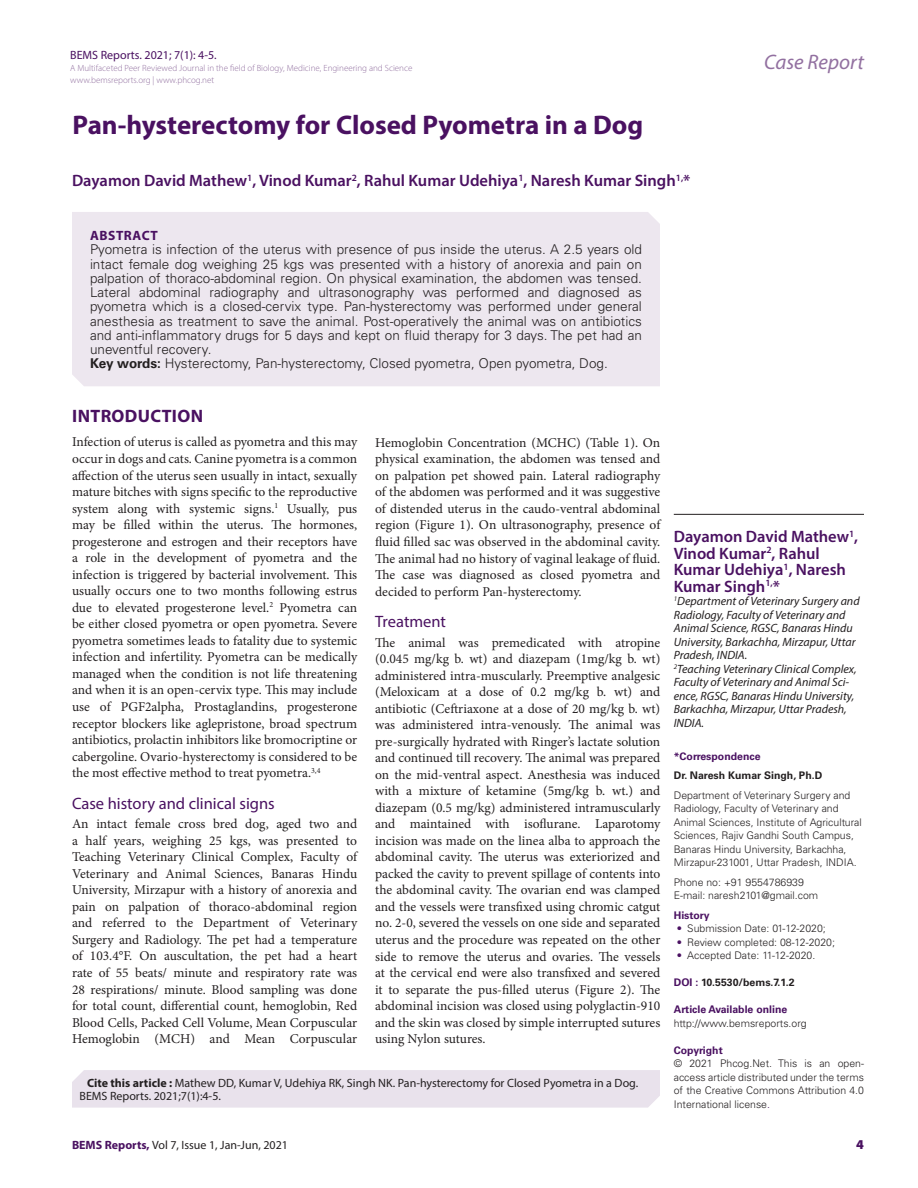
<style>
.page{position:relative;width:918px;height:1188px;background:#fff}
.page>*{position:absolute;margin:0;border:0;box-sizing:border-box;transform-origin:0 0}
.CT{font:700 27px "Myriad Pro";color:#4a1161}
.t1{font:italic 21px "Myriad Pro";color:#9270a0}
._1_HD{font:700 18px "Myriad Pro";letter-spacing:.02em;color:#4a1161}
.CA{font:600 16.5px/16.5px "Myriad Pro";color:#4a1161}
.ABS_HD{font:600 16.5px "Myriad Pro";color:#4a1161}
._2_HD{font:16.5px "Myriad Pro";color:#4a1161}
.TXT{font:13.5px/16.5px "Minion Pro";color:#231f20;text-align:justify}
.ABS_TXT{font:300 13.5px/14.2px "Univers LT Std";color:#231f20;text-align:justify}
.ABS_HD-2{font:700 13.5px "Myriad Pro";letter-spacing:.04em;color:#4a1161}
.RRH{font:900 13.5px "Myriad Pro";color:#4a1161}
.CA_Aff{font:italic 12px/13.5px "Myriad Pro";color:#231f20}
.LRH{font:12px/13.5px "Myriad Pro";color:#231f20}
.RRH-2{font:12px "Myriad Pro";color:#231f20}
.t2{font:12px "Myriad Pro";color:#4a1161}
.ABS_TXT-2{font:300 10.5px/13.5px "Univers LT Std";color:#231f20}
.ABS_AU_ADD{font:300 10.5px/13.5px "Univers LT Std";color:#231f20;text-align:justify}
.ABS_AU_ADD-2{font:700 10.5px "Univers LT Std";color:#4a1161}
.ABS_TXT-3{font:700 10.5px "Univers LT Std";color:#231f20}
.ABS_TXT-4{font:700 10.5px "Univers LT Std";color:#4a1161}
.ABS_AU_ADD-3{font:700 10.5px "Univers LT Std";color:#231f20}
.t3{font:300 9px/12px "Myriad Pro";color:#9270a0}
.s1{font-weight:700}
.s2{color:#4a1161}
.s3{font-weight:700;color:#4a1161}
</style>
<div class="page">
<hr style="left:674px;top:514px;width:190px;height:1px;background:#231f20">
<div style="left:72px;top:1070px;width:588px;height:38px;background:#e9e2ec"></div>
<div style="left:72px;top:212px;width:588px;height:174px;background:#ede7ef"></div>
<p class="t2" style="left:70px;top:47px;width:148px">BEMS Reports. 2021; 7(1): 4-5.</p>
<p class="t3" style="left:70px;top:62px;width:344px">A Multifaceted Peer Reviewed Journal in the field of Biology, Medicine, Engineering and Science www.bemsreports.org | www.phcog.net</p>
<p class="CT" style="left:73px;top:107px;width:572px">Pan-hysterectomy for Closed Pyometra in a Dog</p>
<p class="ABS_HD" style="left:72px;top:170px;width:620px">Dayamon David Mathew<sup>1</sup>, Vinod Kumar<sup>2</sup>, Rahul Kumar Udehiya<sup>1</sup>, Naresh Kumar Singh<sup>1,</sup>*</p>
<h2 class="t1" style="left:764px;top:49px;width:101px">Case Report</h2>
<p class="ABS_HD-2" style="left:90px;top:227px;width:69px">ABSTRACT</p>
<p class="ABS_TXT" style="left:90px;top:242px;width:554px">Pyometra is infection of the uterus with presence of pus inside the uterus. A 2.5 years old intact female dog weighing 25 kgs was presented with a history of anorexia and pain on palpation of thoraco-abdominal region. On physical examination, the abdomen was tensed.<br>Lateral abdominal radiography and ultrasonography was performed and diagnosed as pyometra which is a closed-cervix type. Pan-hysterectomy was performed under general anesthesia as treatment to save the animal. Post-operatively the animal was on antibiotics and anti-inflammatory drugs for 5 days and kept on fluid therapy for 3 days. The pet had an uneventful recovery.</p>
<p class="ABS_TXT" style="left:90px;top:356px;width:520px"><span class="s1">Key words:</span> Hysterectomy, Pan-hysterectomy, Closed pyometra, Open pyometra, Dog.</p>
<p class="_1_HD" style="left:72px;top:405px;width:132px">INTRODUCTION</p>
<p class="TXT" style="left:72px;top:434px;width:287px">Infection of uterus is called as pyometra and this may occur in dogs and cats. Canine pyometra is a common affection of the uterus seen usually in intact, sexually mature bitches with signs specific to the reproductive system along with systemic signs.<sup>1</sup> Usually, pus may be filled within the uterus. The hormones, progesterone and estrogen and their receptors have a role in the development of pyometra and the infection is triggered by bacterial involvement. This usually occurs one to two months following estrus due to elevated progesterone level.<sup>2</sup> Pyometra can be either closed pyometra or open pyometra. Severe pyometra sometimes leads to fatality due to systemic infection and infertility. Pyometra can be medically managed when the condition is not life threatening and when it is an open-cervix type. This may include use of PGF2alpha, Prostaglandins, progesterone receptor blockers like aglepristone, broad spectrum antibiotics, prolactin inhibitors like bromocriptine or cabergoline. Ovario-hysterectomy is considered to be the most effective method to treat pyometra.<sup>3,4</sup></p>
<p class="_2_HD" style="left:72px;top:793px;width:204px">Case history and clinical signs</p>
<p class="TXT" style="left:72px;top:816px;width:287px">An intact female cross bred dog, aged two and a half years, weighing 25 kgs, was presented to Teaching Veterinary Clinical Complex, Faculty of Veterinary and Animal Sciences, Banaras Hindu University, Mirzapur with a history of anorexia and pain on palpation of thoraco-abdominal region and referred to the Department of Veterinary Surgery and Radiology. The pet had a temperature of 103.4°F. On auscultation, the pet had a heart rate of 55 beats/ minute and respiratory rate was 28 respirations/ minute. Blood sampling was done for total count, differential count, hemoglobin, Red Blood Cells, Packed Cell Volume, Mean Corpuscular Hemoglobin (MCH) and Mean Corpuscular</p>
<p class="TXT" style="left:375px;top:434px;width:287px">Hemoglobin Concentration (MCHC) (Table 1). On physical examination, the abdomen was tensed and on palpation pet showed pain. Lateral radiography of the abdomen was performed and it was suggestive of distended uterus in the caudo-ventral abdominal region (Figure 1). On ultrasonography, presence of fluid filled sac was observed in the abdominal cavity.<br>The animal had no history of vaginal leakage of fluid.<br>The case was diagnosed as closed pyometra and decided to perform Pan-hysterectomy.</p>
<p class="_2_HD" style="left:375px;top:611px;width:72px">Treatment</p>
<p class="TXT" style="left:375px;top:634px;width:287px">The animal was premedicated with atropine (0.045 mg/kg b. wt) and diazepam (1mg/kg b. wt) administered intra-muscularly. Preemptive analgesic (Meloxicam at a dose of 0.2 mg/kg b. wt) and antibiotic (Ceftriaxone at a dose of 20 mg/kg b. wt) was administered intra-venously. The animal was pre-surgically hydrated with Ringer’s lactate solution and continued till recovery. The animal was prepared on the mid-ventral aspect. Anesthesia was induced with a mixture of ketamine (5mg/kg b. wt.) and diazepam (0.5 mg/kg) administered intramuscularly and maintained with isoflurane. Laparotomy incision was made on the linea alba to approach the abdominal cavity. The uterus was exteriorized and packed the cavity to prevent spillage of contents into the abdominal cavity. The ovarian end was clamped and the vessels were transfixed using chromic catgut no. 2-0, severed the vessels on one side and separated uterus and the procedure was repeated on the other side to remove the uterus and ovaries. The vessels at the cervical end were also transfixed and severed it to separate the pus-filled uterus (Figure 2). The abdominal incision was closed using polyglactin-910 and the skin was closed by simple interrupted sutures using Nylon sutures.</p>
<p class="LRH" style="left:80px;top:1076px;width:560px;text-indent:8px"><span class="s1">Cite this article :</span> Mathew DD, Kumar V, Udehiya RK, Singh NK. Pan-hysterectomy for Closed Pyometra in a Dog.<br>BEMS Reports. 2021;7(1):4-5.</p>
<p class="CA" style="left:674px;top:528px;width:186px">Dayamon David Mathew<sup>1</sup>,<br>Vinod Kumar<sup>2</sup>, Rahul<br>Kumar Udehiya<sup>1</sup>, Naresh<br>Kumar Singh<sup>1,</sup>*</p>
<p class="CA_Aff" style="left:674px;top:594px;width:187px"><sup>1</sup>Department of Veterinary Surgery and Radiology, Faculty of Veterinary and Animal Science, RGSC, Banaras Hindu University, Barkachha, Mirzapur, Uttar Pradesh, INDIA.</p>
<p class="CA_Aff" style="left:674px;top:662px;width:184px"><sup>2</sup>Teaching Veterinary Clinical Complex,<br>Faculty of Veterinary and Animal Sci&shy;ence, RGSC, Banaras Hindu University,<br>Barkachha, Mirzapur, Uttar Pradesh,<br>INDIA.</p>
<p class="ABS_TXT-4" style="left:674px;top:750px;width:88px">*Correspondence</p>
<p class="ABS_TXT-3" style="left:674px;top:769px;width:150px">Dr. Naresh Kumar Singh, Ph.D</p>
<p class="ABS_TXT-2" style="left:674px;top:788px;width:190px">Department of Veterinary Surgery and Radiology, Faculty of Veterinary and Animal Sciences, Institute of Agricultural Sciences, Rajiv Gandhi South Campus, Banaras Hindu University, Barkachha, Mirzapur-231001, Uttar Pradesh, INDIA.</p>
<p class="ABS_TXT-2" style="left:674px;top:875px;width:146px">Phone no: +91 9554786939<br>E-mail: naresh2101@gmail.com</p>
<p class="ABS_TXT-4" style="left:674px;top:909px;width:37px">History</p>
<p class="ABS_TXT-2" style="left:677px;top:922px;width:151px"><span class="s2">•</span> Submission Date: 01-12-2020;</p>
<p class="ABS_TXT-2" style="left:677px;top:935px;width:160px"><span class="s2">•</span> Review completed: 08-12-2020;</p>
<p class="ABS_TXT-2" style="left:677px;top:949px;width:140px"><span class="s2">•</span> Accepted Date: 11-12-2020.</p>
<p class="ABS_AU_ADD-3" style="left:674px;top:976px;width:122px"><span class="s2">DOI :</span> 10.5530/bems.7.1.2</p>
<p class="ABS_AU_ADD-2" style="left:674px;top:1003px;width:115px">Article Available online</p>
<p class="ABS_AU_ADD" style="left:674px;top:1016px;width:134px">http://www.bemsreports.org</p>
<p class="ABS_AU_ADD-2" style="left:674px;top:1044px;width:50px">Copyright</p>
<p class="ABS_AU_ADD" style="left:674px;top:1057px;width:192px">© 2021 Phcog.Net. This is an open&shy;access article distributed under the terms of the Creative Commons Attribution 4.0<br>International license<span class="s2">.</span></p>
<p class="RRH-2" style="left:72px;top:1138px;width:218px"><span class="s3">BEMS Reports,</span> Vol 7, Issue 1, Jan-Jun, 2021</p>
<p class="RRH" style="left:856px;top:1136px;width:9px">4</p>
</div>
